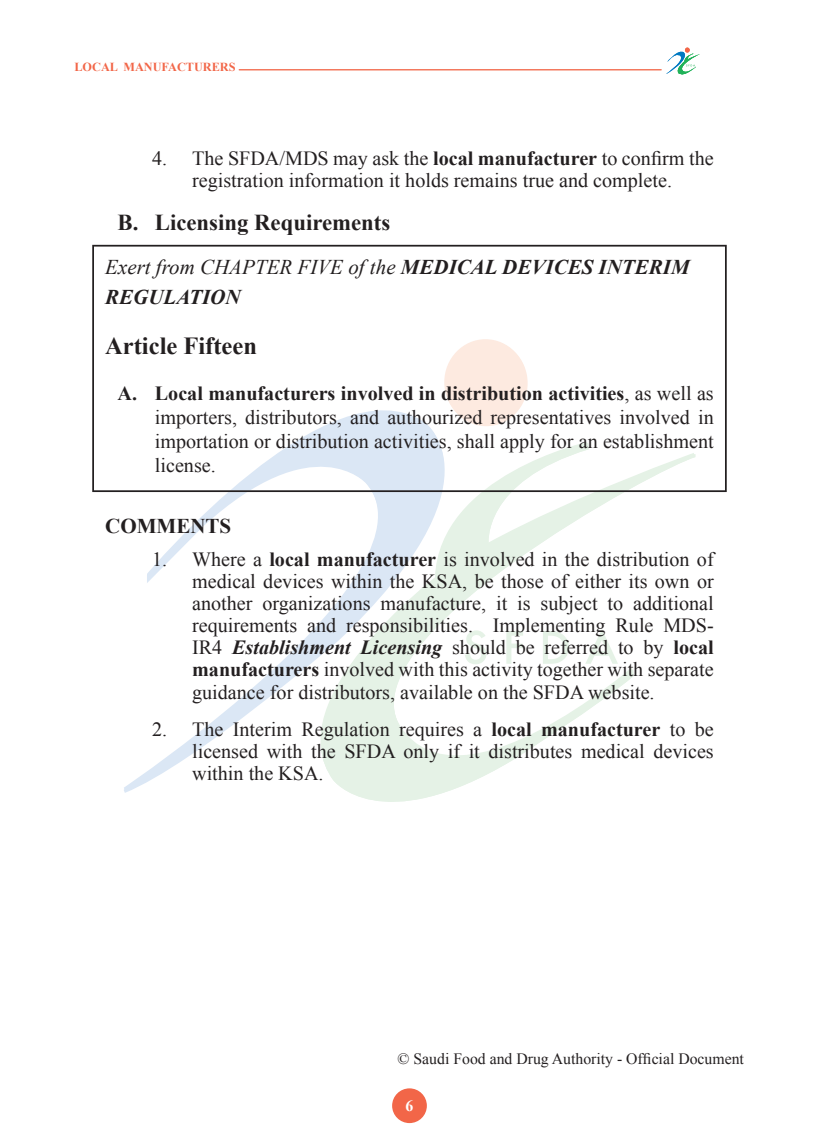
<style>
.page{position:relative;width:819px;height:1141px;background:#fff}
.page>*{position:absolute;margin:0;border:0;box-sizing:border-box;transform-origin:0 0}
.t1{font:700 24.5px "Times New Roman";color:#231f20}
.t2{font:700 22.75px "Times New Roman";color:#231f20}
.t3{font:italic 700 21px/29.8px "Times New Roman";color:#231f20}
.t4{font:700 21px "Times New Roman";color:#231f20}
.t5{font:20.12px/22.2px "Times New Roman";color:#231f20;text-align:justify}
.t6{font:15.75px "Times New Roman";color:#231f20}
.t7{font:700 15.75px "Times New Roman";color:#fff}
.t8{font:700 12.25px "Times New Roman";color:#f26648}
.s1{font-weight:700}
.s2{font-weight:400}
.s3{font-weight:700;font-style:italic}
</style>
<div class="page">
<div style="left:392px;top:1088px;width:35px;height:35px;background:#f26648;border-radius:50%"></div>
<svg style="left:124px;top:410px;width:380px;height:381px"></svg>
<svg style="left:276px;top:442px;width:418px;height:360px"></svg>
<div style="left:444px;top:339px;width:82px;height:86px;background:#fdeae0;border-radius:50%"></div>
<svg style="left:465px;top:630px;width:21px;height:34px"></svg>
<svg style="left:506px;top:631px;width:17px;height:33px"></svg>
<svg style="left:543px;top:631px;width:26px;height:33px"></svg>
<svg style="left:585px;top:629px;width:33px;height:35px"></svg>
<svg style="left:666px;top:48px;width:33px;height:27px"></svg>
<hr style="left:239px;top:69px;width:422px;height:1px;background:#f26648">
<div style="left:92px;top:245px;width:634px;height:247px;border:2px solid #231f20"></div>
<p class="t8" style="left:74px;top:58px;width:163px">LOCAL MANUFACTURERS</p>
<p class="t5" style="left:152px;top:147px;width:563px;text-align:center">4. The SFDA/MDS may ask the <span class="s1">local manufacturer</span> to confirm the registration information it holds remains true and complete.</p>
<p class="t2" style="left:117px;top:206px;width:274px">B. Licensing Requirements</p>
<p class="t3" style="left:105px;top:252px;width:586px"><span class="s2">Exert from CHAPTER FIVE of the</span> MEDICAL DEVICES INTERIM<br>REGULATION</p>
<p class="t1" style="left:105px;top:329px;width:153px">Article Fifteen</p>
<p class="t5" style="left:155px;top:380px;width:560px;line-height:24.2px;text-indent:-37px"><span class="s1">A. Local manufacturers involved in distribution activities</span>, as well as importers, distributors, and authourized representatives involved in importation or distribution activities, shall apply for an establishment license.</p>
<p class="t4" style="left:105px;top:512px;width:128px">COMMENTS</p>
<p class="t5" style="left:192px;top:548px;width:523px;text-indent:-40px">1. Where a <span class="s1">local manufacturer</span> is involved in the distribution of medical devices within the KSA, be those of either its own or another organizations manufacture, it is subject to additional requirements and responsibilities. Implementing Rule MDS-IR4 <span class="s3">Establishment Licensing</span> should be referred to by <span class="s1">local manufacturers</span> involved with this activity together with separate guidance for distributors, available on the SFDA website.</p>
<p class="t5" style="left:192px;top:717px;width:523px;text-indent:-40px">2. The Interim Regulation requires a <span class="s1">local manufacturer</span> to be licensed with the SFDA only if it distributes medical devices within the KSA.</p>
<p class="t6" style="left:397px;top:1048px;width:348px">© Saudi Food and Drug Authority - Official Document</p>
<p class="t7" style="left:405px;top:1095px;width:9px">6</p>
</div>
